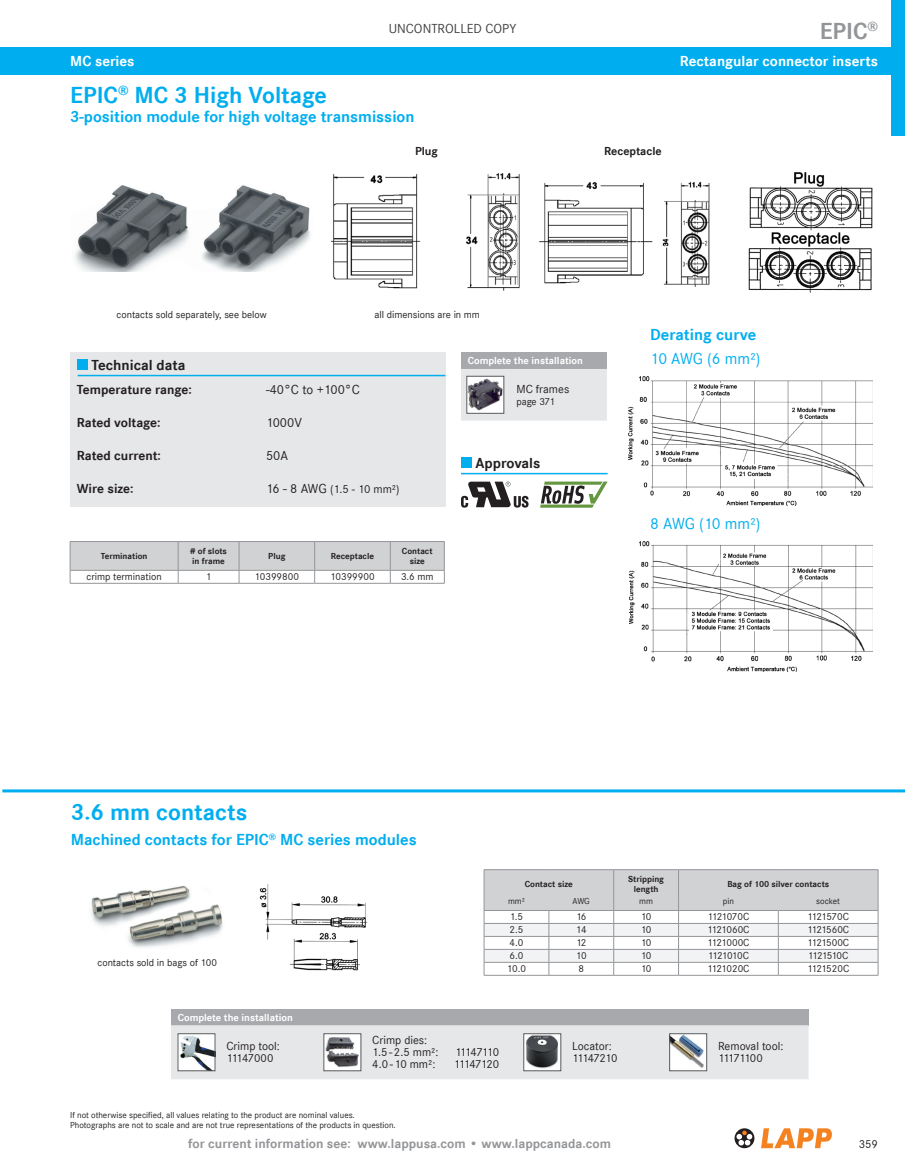
<style>
.page{position:relative;width:905px;height:1175px;background:#fff}
.page>*{position:absolute;margin:0;border:0;box-sizing:border-box;transform-origin:0 0}
.t1{font:700 24px "Corporate S";color:#00aeef}
.t2{font:700 24px "Corporate S";color:#939598}
.t3{font:700 16.5px "Corporate S";color:#00aeef}
.t4{font:16.5px "Corporate S";letter-spacing:-.005em;color:#00aeef}
.t5{font:700 15px "Corporate S";color:#fff}
.t6{font:700 15px "Corporate S";color:#231f20}
.t7{font:700 13.5px "Corporate S";color:#939598}
.t8{font:700 13.5px "Corporate S";color:#231f20}
.t9{font:13.5px "Corporate S";color:#231f20}
.t10{font:13.5px "Corpo S";color:#404040}
.t11{font:12px/12px "Corporate S";color:#231f20}
.t12{font:12px/12px "Corporate S";letter-spacing:-.035em;color:#231f20}
.t13{font:700 12px "Corporate S";color:#231f20}
.t14{font:12px "Corporate S";letter-spacing:-.075em;color:#231f20}
.t15{font:12px "Corporate S";letter-spacing:-.06em;color:#231f20}
.t16{font:10.5px "Corporate S";color:#231f20}
.t17{font:700 10.5px "Corporate S";color:#fff}
.t18{font:10.5px "Corporate S";letter-spacing:-.04em;color:#231f20}
.t19{font:10.5px "Corporate S";letter-spacing:-.05em;color:#231f20}
.t20{font:10.5px "Corporate S";letter-spacing:-.06em;color:#231f20}
.t21{font:9px/10.8px "Corporate S";color:#231f20}
.t22{font:700 9px/10.8px "Corporate S";color:#231f20;text-align:center}
.s1{font-size:13.5px}
</style>
<div class="page">
<svg style="left:761px;top:1128px;width:70px;height:20px"></svg>
<svg style="left:734px;top:1128px;width:20px;height:20px"></svg>
<svg style="left:736px;top:1130px;width:16px;height:15px"></svg>
<div style="left:1px;top:48px;width:903px;height:27px;background:#00aeef"></div>
<div style="left:891px;top:0;width:13px;height:135px;background:#00aeef"></div>
<div style="left:70px;top:353px;width:375px;height:37px;background:#e6e7e9"></div>
<div style="left:77px;top:359px;width:11px;height:11px;background:#00aeef"></div>
<hr style="left:78px;top:375px;width:367px;height:1px;background:#00aeef">
<svg style="left:461px;top:481px;width:67px;height:26px"></svg>
<svg style="left:540px;top:481px;width:67px;height:26px"></svg>
<div style="left:461px;top:457px;width:11px;height:11px;background:#00aeef"></div>
<hr style="left:461px;top:473px;width:146px;height:1px;background:#00aeef">
<div style="left:461px;top:353px;width:146px;height:16px;background:#a8a9ad"></div>
<div style="left:461px;top:369px;width:146px;height:51px;background:#e6e7e9"></div>
<img style="left:468px;top:378px;width:34px;height:33px">
<div style="left:466px;top:376px;width:38px;height:37px;border:1px solid #57585a"></div>
<img style="left:628px;top:376px;width:245px;height:130px">
<img style="left:75px;top:185px;width:236px;height:86px">
<img style="left:332px;top:173px;width:188px;height:117px">
<img style="left:539px;top:181px;width:171px;height:106px">
<img style="left:748px;top:172px;width:125px;height:121px">
<div style="left:70px;top:378px;width:375px;height:128px;background:#e6e7e9"></div>
<hr style="left:2px;top:789px;width:902px;height:3px;background:#00aeef">
<hr style="left:484px;top:975px;width:65px;height:1px;background:#939598">
<hr style="left:549px;top:975px;width:64px;height:1px;background:#939598">
<hr style="left:613px;top:975px;width:65px;height:1px;background:#939598">
<hr style="left:678px;top:975px;width:100px;height:1px;background:#939598">
<hr style="left:778px;top:975px;width:100px;height:1px;background:#939598">
<svg style="left:484px;top:869px;width:394px;height:106px"></svg>
<hr style="left:484px;top:910px;width:65px;height:1px;background:#939598">
<hr style="left:549px;top:910px;width:64px;height:1px;background:#939598">
<hr style="left:613px;top:910px;width:65px;height:1px;background:#939598">
<hr style="left:678px;top:910px;width:100px;height:1px;background:#939598">
<hr style="left:778px;top:910px;width:100px;height:1px;background:#939598">
<img style="left:259px;top:884px;width:108px;height:87px">
<img style="left:91px;top:885px;width:132px;height:63px">
<div style="left:171px;top:1009px;width:637px;height:16px;background:#a8a9ad"></div>
<div style="left:171px;top:1025px;width:637px;height:54px;background:#e6e7e9"></div>
<img style="left:180px;top:1035px;width:33px;height:34px">
<div style="left:178px;top:1033px;width:37px;height:38px;border:1px solid #57585a"></div>
<img style="left:325px;top:1035px;width:34px;height:34px">
<div style="left:323px;top:1033px;width:38px;height:38px;border:1px solid #57585a"></div>
<img style="left:525px;top:1035px;width:34px;height:34px">
<div style="left:523px;top:1033px;width:38px;height:38px;border:1px solid #57585a"></div>
<img style="left:671px;top:1035px;width:34px;height:34px">
<div style="left:669px;top:1033px;width:38px;height:38px;border:1px solid #57585a"></div>
<img style="left:629px;top:541px;width:243px;height:130px">
<hr style="left:70px;top:583px;width:108px;height:1px;background:#939598">
<hr style="left:178px;top:583px;width:61px;height:1px;background:#939598">
<svg style="left:70px;top:541px;width:375px;height:42px"></svg>
<hr style="left:239px;top:583px;width:76px;height:1px;background:#939598">
<hr style="left:315px;top:583px;width:75px;height:1px;background:#939598">
<hr style="left:390px;top:583px;width:54px;height:1px;background:#939598">
<h3 class="t10" style="left:389px;top:21px;width:129px">UNCONTROLLED COPY</h3>
<h1 class="t2" style="left:819px;top:17px;width:60px">EPIC<sup>®</sup></h1>
<h3 class="t5" style="left:70px;top:53px;width:66px">MC series</h3>
<h3 class="t5" style="left:680px;top:53px;width:199px">Rectangular connector inserts</h3>
<h1 class="t1" style="left:70px;top:81px;width:258px">EPIC<sup>®</sup> MC 3 High Voltage</h1>
<h2 class="t3" style="left:70px;top:107px;width:346px">3-position module for high voltage transmission</h2>
<h3 class="t13" style="left:415px;top:144px;width:24px">Plug</h3>
<h3 class="t13" style="left:604px;top:144px;width:59px">Receptacle</h3>
<p class="t16" style="left:116px;top:308px;width:152px">contacts sold separately, see below</p>
<p class="t16" style="left:374px;top:308px;width:107px">all dimensions are in mm</p>
<h3 class="t6" style="left:92px;top:357px;width:95px">Technical data</h3>
<h3 class="t8" style="left:77px;top:381px;width:116px">Temperature range:</h3>
<h3 class="t9" style="left:266px;top:381px;width:95px">-40°C to +100°C</h3>
<h3 class="t8" style="left:77px;top:414px;width:85px">Rated voltage:</h3>
<h3 class="t9" style="left:266px;top:414px;width:37px">1000V</h3>
<h3 class="t8" style="left:77px;top:447px;width:86px">Rated current:</h3>
<h3 class="t9" style="left:266px;top:447px;width:24px">50A</h3>
<h3 class="t8" style="left:77px;top:480px;width:58px">Wire size:</h3>
<h3 class="t11" style="left:266px;top:483px;width:135px"><span class="s1">16 - 8 AWG</span> (1.5 - 10 mm²)</h3>
<p class="t22" style="left:101px;top:551px;width:48px">Termination</p>
<p class="t22" style="left:190px;top:545px;width:38px;text-align:left"># of slots in frame</p>
<p class="t22" style="left:268px;top:551px;width:19px">Plug</p>
<p class="t22" style="left:331px;top:551px;width:45px">Receptacle</p>
<p class="t22" style="left:402px;top:545px;width:32px">Contact size</p>
<p class="t16" style="left:86px;top:571px;width:77px">crimp termination</p>
<p class="t16" style="left:206px;top:571px;width:7px">1</p>
<p class="t16" style="left:255px;top:571px;width:46px">10399800</p>
<p class="t16" style="left:330px;top:571px;width:46px">10399900</p>
<p class="t16" style="left:401px;top:571px;width:34px">3.6 mm</p>
<p class="t17" style="left:468px;top:355px;width:117px">Complete the installation</p>
<h3 class="t11" style="left:516px;top:383px;width:54px">MC frames</h3>
<p class="t16" style="left:516px;top:395px;width:40px">page 371</p>
<h3 class="t6" style="left:475px;top:455px;width:66px">Approvals</h3>
<h2 class="t3" style="left:650px;top:324px;width:108px">Derating curve</h2>
<h2 class="t4" style="left:650px;top:349px;width:112px">10 AWG (6 mm²)</h2>
<h2 class="t4" style="left:650px;top:514px;width:112px">8 AWG (10 mm²)</h2>
<h1 class="t1" style="left:71px;top:798px;width:178px">3.6 mm contacts</h1>
<h2 class="t3" style="left:71px;top:830px;width:347px">Machined contacts for EPIC<sup>®</sup> MC series modules</h2>
<p class="t16" style="left:97px;top:956px;width:121px">contacts sold in bags of 100</p>
<p class="t22" style="left:525px;top:879px;width:50px">Contact size</p>
<p class="t22" style="left:628px;top:873px;width:37px">Stripping length</p>
<p class="t22" style="left:727px;top:879px;width:103px">Bag of 100 silver contacts</p>
<p class="t21" style="left:508px;top:896px;width:18px">mm²</p>
<p class="t21" style="left:572px;top:896px;width:19px">AWG</p>
<p class="t21" style="left:639px;top:896px;width:15px">mm</p>
<p class="t21" style="left:723px;top:896px;width:13px">pin</p>
<p class="t21" style="left:816px;top:896px;width:25px">socket</p>
<p class="t16" style="left:509px;top:911px;width:15px">1.5</p>
<p class="t16" style="left:576px;top:911px;width:12px">16</p>
<p class="t16" style="left:640px;top:911px;width:12px">10</p>
<p class="t18" style="left:707px;top:911px;width:43px">1121070C</p>
<p class="t19" style="left:807px;top:911px;width:43px">1121570C</p>
<p class="t16" style="left:509px;top:924px;width:15px">2.5</p>
<p class="t16" style="left:576px;top:924px;width:12px">14</p>
<p class="t16" style="left:640px;top:924px;width:12px">10</p>
<p class="t18" style="left:707px;top:924px;width:44px">1121060C</p>
<p class="t19" style="left:807px;top:924px;width:44px">1121560C</p>
<p class="t16" style="left:509px;top:937px;width:15px">4.0</p>
<p class="t16" style="left:576px;top:937px;width:12px">12</p>
<p class="t16" style="left:640px;top:937px;width:12px">10</p>
<p class="t18" style="left:707px;top:937px;width:44px">1121000C</p>
<p class="t19" style="left:807px;top:937px;width:44px">1121500C</p>
<p class="t16" style="left:509px;top:950px;width:15px">6.0</p>
<p class="t16" style="left:576px;top:950px;width:12px">10</p>
<p class="t16" style="left:640px;top:950px;width:12px">10</p>
<p class="t20" style="left:707px;top:950px;width:43px">1121010C</p>
<p class="t20" style="left:807px;top:950px;width:42px">1121510C</p>
<p class="t16" style="left:507px;top:962px;width:21px">10.0</p>
<p class="t16" style="left:578px;top:962px;width:7px">8</p>
<p class="t16" style="left:640px;top:962px;width:12px">10</p>
<p class="t18" style="left:707px;top:962px;width:44px">1121020C</p>
<p class="t19" style="left:807px;top:962px;width:44px">1121520C</p>
<p class="t17" style="left:178px;top:1011px;width:117px">Complete the installation</p>
<h3 class="t11" style="left:226px;top:1040px;width:55px">Crimp tool:<br>11147000</h3>
<h3 class="t11" style="left:372px;top:1034px;width:68px">Crimp dies:<br>1.5-2.5 mm²:</h3>
<h3 class="t14" style="left:455px;top:1045px;width:46px">11147110</h3>
<h3 class="t11" style="left:372px;top:1058px;width:65px">4.0-10 mm²:</h3>
<h3 class="t15" style="left:454px;top:1057px;width:47px">11147120</h3>
<h3 class="t12" style="left:572px;top:1040px;width:47px">Locator:<br>11147210</h3>
<h3 class="t11" style="left:718px;top:1040px;width:67px">Removal tool:<br>11171100</h3>
<p class="t21" style="left:70px;top:1109px;width:327px">If not otherwise specified, all values relating to the product are nominal values.<br>Photographs are not to scale and are not true representations of the products in question.</p>
<h3 class="t7" style="left:188px;top:1135px;width:424px">for current information see: www.lappusa.com • www.lappcanada.com</h3>
<h3 class="t11" style="left:858px;top:1138px;width:21px">359</h3>
</div>
